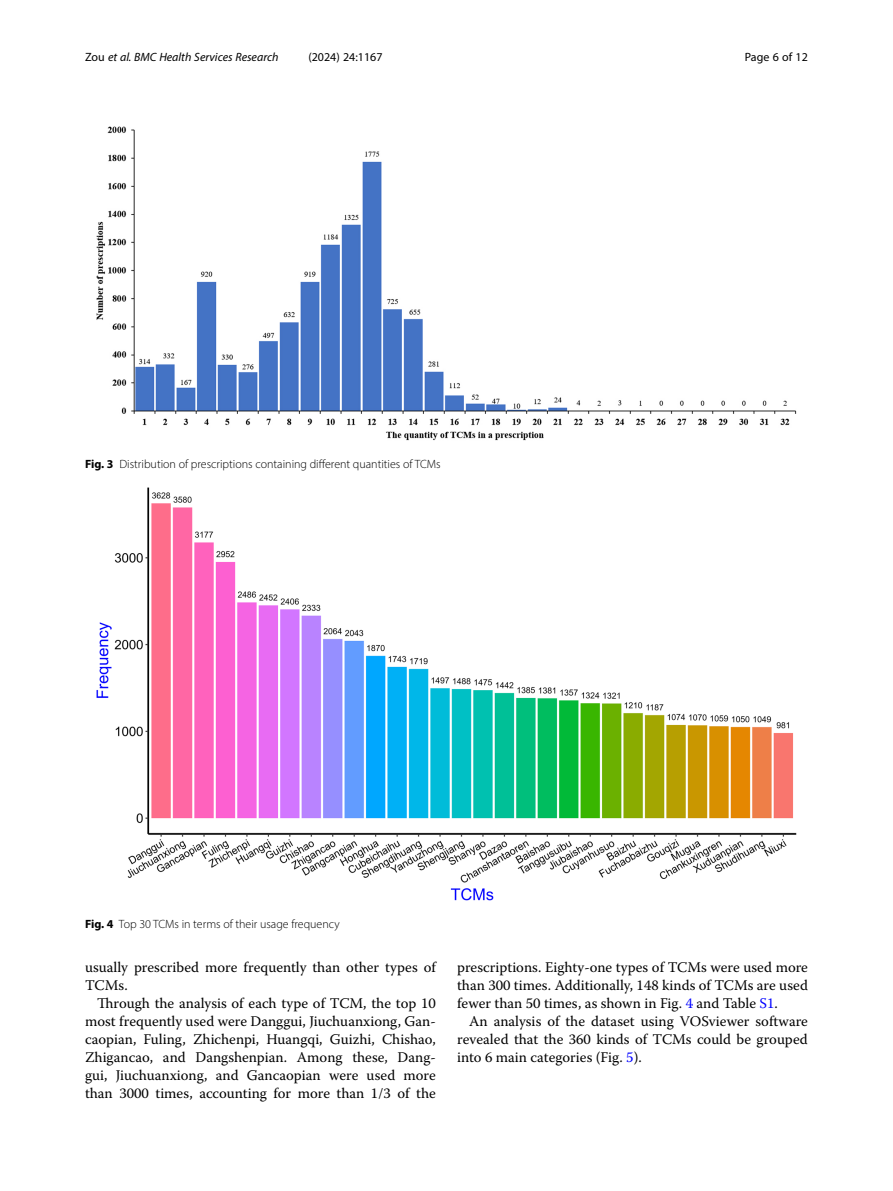
<style>
.page{position:relative;width:893px;height:1191px;background:#fff}
.page>*{position:absolute;margin:0;border:0;box-sizing:border-box;transform-origin:0 0}
.Body_Text_Indent{font:14.7px/18px "Warnock Pro";color:#000;text-align:justify}
.Figure_Caption{font:300 12px "Myriad Pro";color:#000}
.t1{font:italic 12px "Myriad Pro";color:#000}
.t2{font:12px "Myriad Pro";color:#000}
.s1{font-style:normal}
.s2{font-weight:700}
.s3{color:#00f}
</style>
<div class="page">
<img style="left:96px;top:487px;width:701px;height:413px">
<img style="left:96px;top:126px;width:701px;height:315px">
<p class="t1" style="left:85px;top:50px;width:195px"><span class="s1">Zou</span> et al. BMC Health Services Research</p>
<p class="t2" style="left:308px;top:50px;width:76px">(2024) 24:1167</p>
<p class="t2" style="left:745px;top:50px;width:65px">Page 6 of 12</p>
<p class="Figure_Caption" style="left:85px;top:456px;width:357px"><span class="s2">Fig. 3</span> Distribution of prescriptions containing different quantities of TCMs</p>
<p class="Figure_Caption" style="left:85px;top:916px;width:256px"><span class="s2">Fig. 4</span> Top 30 TCMs in terms of their usage frequency</p>
<p class="Body_Text_Indent" style="left:85px;top:958px;width:352px">usually prescribed more frequently than other types of<br>TCMs.</p>
<p class="Body_Text_Indent" style="left:85px;top:994px;width:352px;text-indent:12px">Through the analysis of each type of TCM, the top 10 most frequently used were Danggui, Jiuchuanxiong, Gan&shy;caopian, Fuling, Zhichenpi, Huangqi, Guizhi, Chishao, Zhigancao, and Dangshenpian. Among these, Dang&shy;gui, Jiuchuanxiong, and Gancaopian were used more than 3000 times, accounting for more than 1/3 of the</p>
<p class="Body_Text_Indent" style="left:457px;top:958px;width:352px">prescriptions. Eighty-one types of TCMs were used more than 300 times. Additionally, 148 kinds of TCMs are used fewer than 50 times, as shown in Fig. <span class="s3">4</span> and Table <span class="s3">S1</span>.</p>
<p class="Body_Text_Indent" style="left:457px;top:1012px;width:352px;text-indent:12px">An analysis of the dataset using VOSviewer software revealed that the 360 kinds of TCMs could be grouped into 6 main categories (Fig. <span class="s3">5</span>).</p>
</div>
